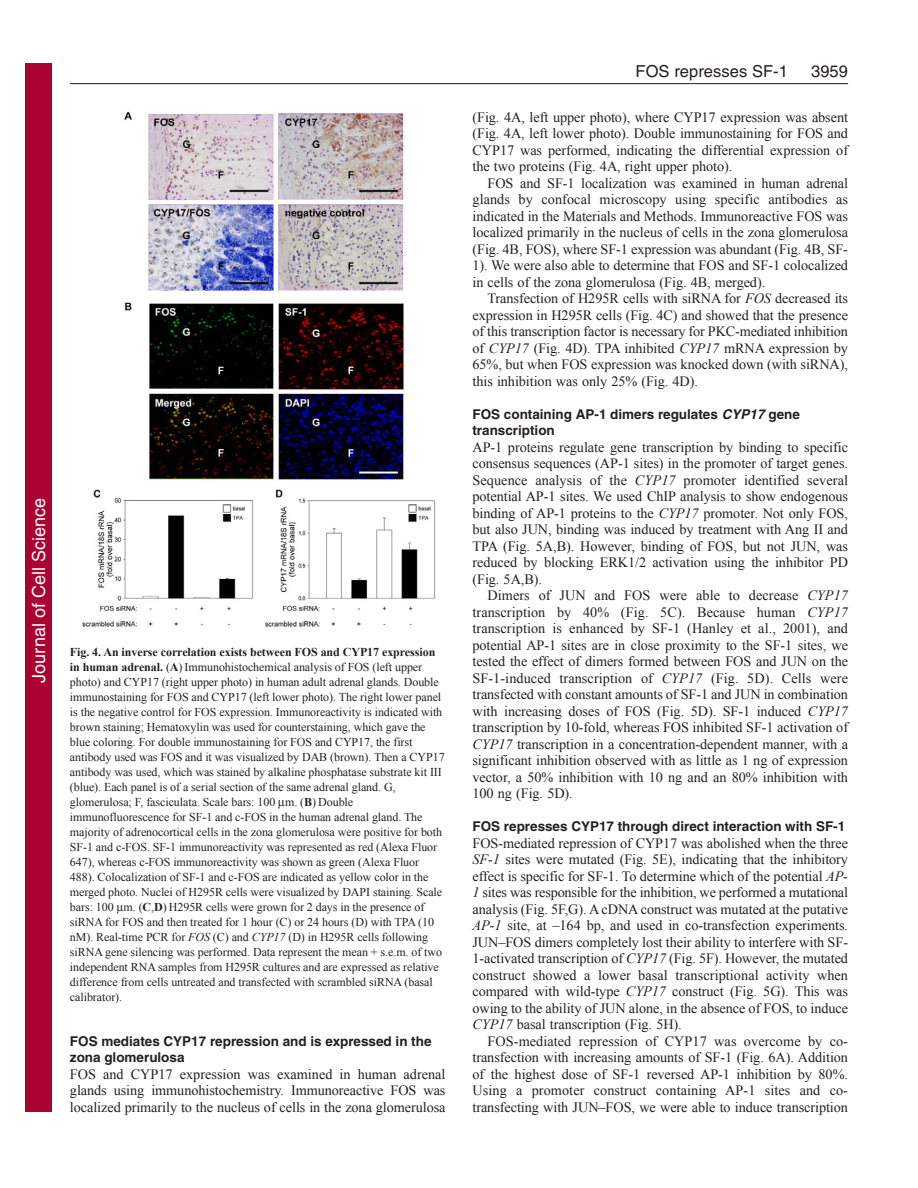
<style>
.page{position:relative;width:918px;height:1188px;background:#fff}
.page>*{position:absolute;margin:0;border:0;box-sizing:border-box;transform-origin:0 0}
.t1{font:18px "Helvetica";color:#fff}
.t2{font:16.5px "Helvetica";letter-spacing:.005em;color:#231f20}
.t3{font:14.25px/16.5px "Times New Roman";letter-spacing:-.005em;color:#231f20;text-align:justify}
.t4{font:700 13.5px/16.5px "Helvetica";color:#231f20}
.t5{font:12px/15px "Times New Roman";letter-spacing:-.005em;color:#231f20}
.s1{font-weight:700}
.s2{font-style:italic}
</style>
<div class="page">
<hr style="left:70px;top:83px;width:778px;height:1px;background:#231f20">
<img style="left:82px;top:111px;width:354px;height:516px">
<div style="left:26px;top:64px;width:26px;height:1048px;background:#a90332"></div>
<p class="t1" style="left:28px;top:683px;width:186px;rotate:-90deg">Journal of Cell Science</p>
<p class="t5" style="left:70px;top:645px;width:376px"><span class="s1">Fig. 4. An inverse correlation exists between FOS and CYP17 expression in human adrenal.</span> (<span class="s1">A</span>) Immunohistochemical analysis of FOS (left upper photo) and CYP17 (right upper photo) in human adult adrenal glands. Double immunostaining for FOS and CYP17 (left lower photo). The right lower panel is the negative control for FOS expression. Immunoreactivity is indicated with brown staining; Hematoxylin was used for counterstaining, which gave the blue coloring. For double immunostaining for FOS and CYP17, the first antibody used was FOS and it was visualized by DAB (brown). Then a CYP17 antibody was used, which was stained by alkaline phosphatase substrate kit III (blue). Each panel is of a serial section of the same adrenal gland. G, glomerulosa; F, fasciculata. Scale bars: 100 m. (<span class="s1">B</span>) Double immunofluorescence for SF-1 and c-FOS in the human adrenal gland. The majority of adrenocortical cells in the zona glomerulosa were positive for both SF-1 and c-FOS. SF-1 immunoreactivity was represented as red (Alexa Fluor 647), whereas c-FOS immunoreactivity was shown as green (Alexa Fluor 488). Colocalization of SF-1 and c-FOS are indicated as yellow color in the merged photo. Nuclei of H295R cells were visualized by DAPI staining. Scale bars: 100 m. (<span class="s1">C</span>,<span class="s1">D</span>) H295R cells were grown for 2 days in the presence of siRNA for FOS and then treated for 1 hour (C) or 24 hours (D) with TPA (10 nM). Real-time PCR for <span class="s2">FOS</span> (C) and <span class="s2">CYP17</span> (D) in H295R cells following siRNA gene silencing was performed. Data represent the mean + s.e.m. of two independent RNA samples from H295R cultures and are expressed as relative difference from cells untreated and transfected with scrambled siRNA (basal calibrator).</p>
<p class="t4" style="left:70px;top:1034px;width:363px">FOS mediates CYP17 repression and is expressed in the zona glomerulosa</p>
<p class="t3" style="left:70px;top:1065px;width:377px">FOS and CYP17 expression was examined in human adrenal glands using immunohistochemistry. Immunoreactive FOS was localized primarily to the nucleus of cells in the zona glomerulosa</p>
<p class="t2" style="left:636px;top:65px;width:154px">FOS represses SF-1</p>
<p class="t2" style="left:811px;top:65px;width:38px">3959</p>
<p class="t3" style="left:472px;top:108px;width:377px">(Fig. 4A, left upper photo), where CYP17 expression was absent (Fig. 4A, left lower photo). Double immunostaining for FOS and CYP17 was performed, indicating the differential expression of the two proteins (Fig. 4A, right upper photo).</p>
<p class="t3" style="left:472px;top:174px;width:377px;text-indent:15px">FOS and SF-1 localization was examined in human adrenal glands by confocal microscopy using specific antibodies as indicated in the Materials and Methods. Immunoreactive FOS was localized primarily in the nucleus of cells in the zona glomerulosa (Fig. 4B, FOS), where SF-1 expression was abundant (Fig. 4B, SF-1). We were also able to determine that FOS and SF-1 colocalized in cells of the zona glomerulosa (Fig. 4B, merged).</p>
<p class="t3" style="left:472px;top:290px;width:377px;text-indent:15px">Transfection of H295R cells with siRNA for <span class="s2">FOS</span> decreased its expression in H295R cells (Fig. 4C) and showed that the presence of this transcription factor is necessary for PKC-mediated inhibition of <span class="s2">CYP17</span> (Fig. 4D). TPA inhibited <span class="s2">CYP17</span> mRNA expression by 65%, but when FOS expression was knocked down (with siRNA), this inhibition was only 25% (Fig. 4D).</p>
<p class="t4" style="left:472px;top:407px;width:329px">FOS containing AP-1 dimers regulates <span class="s2">CYP17</span>gene transcription</p>
<p class="t3" style="left:472px;top:438px;width:377px">AP-1 proteins regulate gene transcription by binding to specific consensus sequences (AP-1 sites) in the promoter of target genes.<br>Sequence analysis of the <span class="s2">CYP17</span> promoter identified several potential AP-1 sites. We used ChIP analysis to show endogenous binding of AP-1 proteins to the <span class="s2">CYP17</span> promoter. Not only FOS, but also JUN, binding was induced by treatment with Ang II and TPA (Fig. 5A,B). However, binding of FOS, but not JUN, was reduced by blocking ERK1/2 activation using the inhibitor PD (Fig. 5A,B).</p>
<p class="t3" style="left:472px;top:587px;width:377px;text-indent:15px">Dimers of JUN and FOS were able to decrease <span class="s2">CYP17 </span>transcription by 40% (Fig. 5C). Because human <span class="s2">CYP17 </span>transcription is enhanced by SF-1 (Hanley et al., 2001), and potential AP-1 sites are in close proximity to the SF-1 sites, we tested the effect of dimers formed between FOS and JUN on the SF-1-induced transcription of <span class="s2">CYP17</span> (Fig. 5D). Cells were transfected with constant amounts of SF-1 and JUN in combination with increasing doses of FOS (Fig. 5D). SF-1 induced <span class="s2">CYP17 </span>transcription by 10-fold, whereas FOS inhibited SF-1 activation of <span class="s2">CYP17</span> transcription in a concentration-dependent manner, with a significant inhibition observed with as little as 1 ng of expression vector, a 50% inhibition with 10 ng and an 80% inhibition with 100 ng (Fig. 5D).</p>
<p class="t4" style="left:472px;top:819px;width:374px">FOS represses CYP17 through direct interaction with SF-1</p>
<p class="t3" style="left:472px;top:834px;width:377px">FOS-mediated repression of CYP17 was abolished when the three <span class="s2">SF-1</span> sites were mutated (Fig. 5E), indicating that the inhibitory effect is specific for SF-1. To determine which of the potential <span class="s2">AP-1</span> sites was responsible for the inhibition, we performed a mutational analysis (Fig. 5F,G). A cDNA construct was mutated at the putative <span class="s2">AP-1</span> site, at –164 bp, and used in co-transfection experiments.<br>JUN–FOS dimers completely lost their ability to interfere with SF-1-activated transcription of <span class="s2">CYP17</span> (Fig. 5F). However, the mutated construct showed a lower basal transcriptional activity when compared with wild-type <span class="s2">CYP17</span> construct (Fig. 5G). This was owing to the ability of JUN alone, in the absence of FOS, to induce <span class="s2">CYP17</span> basal transcription (Fig. 5H).</p>
<p class="t3" style="left:472px;top:1032px;width:377px;text-indent:15px">FOS-mediated repression of CYP17 was overcome by co&shy;transfection with increasing amounts of SF-1 (Fig. 6A). Addition of the highest dose of SF-1 reversed AP-1 inhibition by 80%.<br>Using a promoter construct containing AP-1 sites and co&shy;transfecting with JUN –FOS, we were able to induce transcription</p>
</div>
